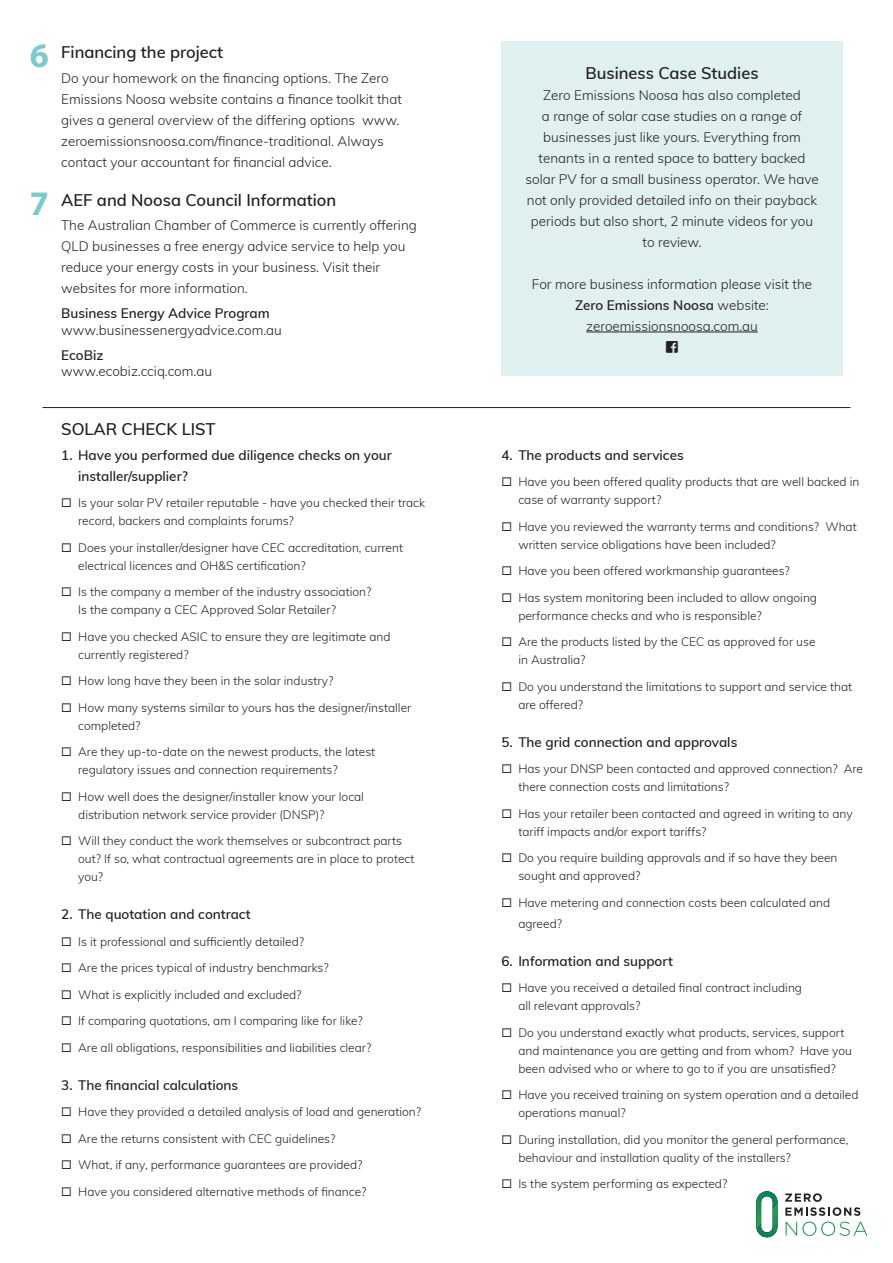
<style>
.page{position:relative;width:893px;height:1263px;background:#fff}
.page>*{position:absolute;margin:0;border:0;box-sizing:border-box;transform-origin:0 0}
.t1{font:700 34.5px "Myriad Pro";color:#7bcace}
.t2{font:600 16.5px "Muli";color:#231f20}
.t3{font:300 13.5px/21px "Muli";color:#231f20}
.t4{font:600 13.5px/21px "Muli";color:#231f20}
.t5{font:300 12px/18px "Muli";color:#231f20}
.s1{font-weight:600}
</style>
<div class="page">
<svg style="left:785px;top:1193px;width:82px;height:43px"></svg>
<svg style="left:756px;top:1191px;width:21px;height:46px"></svg>
<div style="left:501px;top:41px;width:342px;height:335px;background:#e0eff0"></div>
<hr style="left:586px;top:332px;width:172px;height:1px;background:#231f20">
<hr style="left:43px;top:407px;width:807px;height:1px;background:#231f20">
<p class="t1" style="left:30px;top:33px;width:21px">6</p>
<p class="t1" style="left:30px;top:181px;width:21px">7</p>
<p class="t2" style="left:61px;top:40px;width:163px">Financing the project</p>
<p class="t3" style="left:61px;top:67px;width:342px">Do your homework on the financing options. The Zero Emissions Noosa website contains a finance toolkit that gives a general overview of the differing options www. zeroemissionsnoosa.com/finance-traditional. Always contact your accountant for financial advice.</p>
<p class="t2" style="left:61px;top:188px;width:277px">AEF and Noosa Council Information</p>
<p class="t3" style="left:61px;top:214px;width:357px">The Australian Chamber of Commerce is currently offering QLD businesses a free energy advice service to help you reduce your energy costs in your business. Visit their websites for more information.</p>
<p class="t3" style="left:61px;top:305px;width:222px;line-height:16.2px"><span class="s1">Business Energy Advice Program </span>www.businessenergyadvice.com.au</p>
<p class="t3" style="left:61px;top:346px;width:152px;line-height:16.2px"><span class="s1">EcoBiz </span>www.ecobiz.cciq.com.au</p>
<p class="t2" style="left:61px;top:417px;width:156px">SOLAR CHECK LIST</p>
<p class="t4" style="left:78px;top:444px;width:315px;text-indent:-17px">1. Have you performed due diligence checks on your installer/supplier?</p>
<p class="t5" style="left:78px;top:493px;width:348px">Is your solar PV retailer reputable - have you checked their track record, backers and complaints forums?</p>
<p class="t5" style="left:78px;top:538px;width:326px">Does your installer/designer have CEC accreditation, current electrical licences and OH&amp;S certification?</p>
<p class="t5" style="left:78px;top:582px;width:295px">Is the company a member of the industry association?<br>Is the company a CEC Approved Solar Retailer?</p>
<p class="t5" style="left:78px;top:627px;width:314px">Have you checked ASIC to ensure they are legitimate and currently registered?</p>
<p class="t5" style="left:78px;top:671px;width:257px">How long have they been in the solar industry?</p>
<p class="t5" style="left:78px;top:698px;width:335px">How many systems similar to yours has the designer/installer completed?</p>
<p class="t5" style="left:78px;top:742px;width:299px">Are they up-to-date on the newest products, the latest regulatory issues and connection requirements?</p>
<p class="t5" style="left:78px;top:787px;width:287px">How well does the designer/installer know your local distribution network service provider (DNSP)?</p>
<p class="t5" style="left:78px;top:831px;width:338px">Will they conduct the work themselves or subcontract parts out? If so, what contractual agreements are in place to protect you?</p>
<p class="t4" style="left:61px;top:903px;width:191px">2. The quotation and contract</p>
<p class="t5" style="left:78px;top:932px;width:227px">Is it professional and sufficiently detailed?</p>
<p class="t5" style="left:78px;top:958px;width:252px">Are the prices typical of industry benchmarks?</p>
<p class="t5" style="left:78px;top:985px;width:225px">What is explicitly included and excluded?</p>
<p class="t5" style="left:78px;top:1011px;width:286px">If comparing quotations, am I comparing like for like?</p>
<p class="t5" style="left:78px;top:1038px;width:295px">Are all obligations, responsibilities and liabilities clear?</p>
<p class="t4" style="left:61px;top:1074px;width:179px">3. The financial calculations</p>
<p class="t5" style="left:78px;top:1102px;width:344px">Have they provided a detailed analysis of load and generation?</p>
<p class="t5" style="left:78px;top:1129px;width:259px">Are the returns consistent with CEC guidelines?</p>
<p class="t5" style="left:78px;top:1155px;width:286px">What, if any, performance guarantees are provided?</p>
<p class="t5" style="left:78px;top:1182px;width:290px">Have you considered alternative methods of finance?</p>
<p class="t2" style="left:585px;top:61px;width:175px">Business Case Studies</p>
<p class="t3" style="left:525px;top:84px;width:295px;text-align:center">Zero Emissions Noosa has also completed<br>a range of solar case studies on a range of businesses just like yours. Everything from tenants in a rented space to battery backed solar PV for a small business operator. We have not only provided detailed info on their payback periods but also short, 2 minute videos for you to review.</p>
<p class="t3" style="left:532px;top:273px;width:282px;text-align:center">For more business information please visit the<br><span class="s1">Zero Emissions Noosa</span> website:</p>
<p class="t3" style="left:586px;top:315px;width:173px">zeroemissionsnoosa.com.au</p>
<p class="t4" style="left:501px;top:444px;width:184px">4. The products and services</p>
<p class="t5" style="left:518px;top:472px;width:342px">Have you been offered quality products that are well backed in case of warranty support?</p>
<p class="t5" style="left:518px;top:517px;width:340px">Have you reviewed the warranty terms and conditions? What written service obligations have been included?</p>
<p class="t5" style="left:518px;top:561px;width:273px">Have you been offered workmanship guarantees?</p>
<p class="t5" style="left:518px;top:588px;width:300px">Has system monitoring been included to allow ongoing performance checks and who is responsible?</p>
<p class="t5" style="left:518px;top:632px;width:299px">Are the products listed by the CEC as approved for use in Australia?</p>
<p class="t5" style="left:518px;top:677px;width:335px">Do you understand the limitations to support and service that are offered?</p>
<p class="t4" style="left:501px;top:731px;width:238px">5. The grid connection and approvals</p>
<p class="t5" style="left:518px;top:759px;width:346px">Has your DNSP been contacted and approved connection? Are there connection costs and limitations?</p>
<p class="t5" style="left:518px;top:804px;width:336px">Has your retailer been contacted and agreed in writing to any tariff impacts and/or export tariffs?</p>
<p class="t5" style="left:518px;top:848px;width:321px">Do you require building approvals and if so have they been sought and approved?</p>
<p class="t5" style="left:518px;top:891px;width:313px;line-height:21px">Have metering and connection costs been calculated and agreed?</p>
<p class="t4" style="left:501px;top:950px;width:173px">6. Information and support</p>
<p class="t5" style="left:518px;top:978px;width:285px">Have you received a detailed final contract including all relevant approvals?</p>
<p class="t5" style="left:518px;top:1023px;width:335px">Do you understand exactly what products, services, support and maintenance you are getting and from whom? Have you been advised who or where to go to if you are unsatisfied?</p>
<p class="t5" style="left:518px;top:1085px;width:342px">Have you received training on system operation and a detailed operations manual?</p>
<p class="t5" style="left:518px;top:1130px;width:332px">During installation, did you monitor the general performance, behaviour and installation quality of the installers?</p>
<p class="t5" style="left:518px;top:1174px;width:210px">Is the system performing as expected?</p>
</div>
